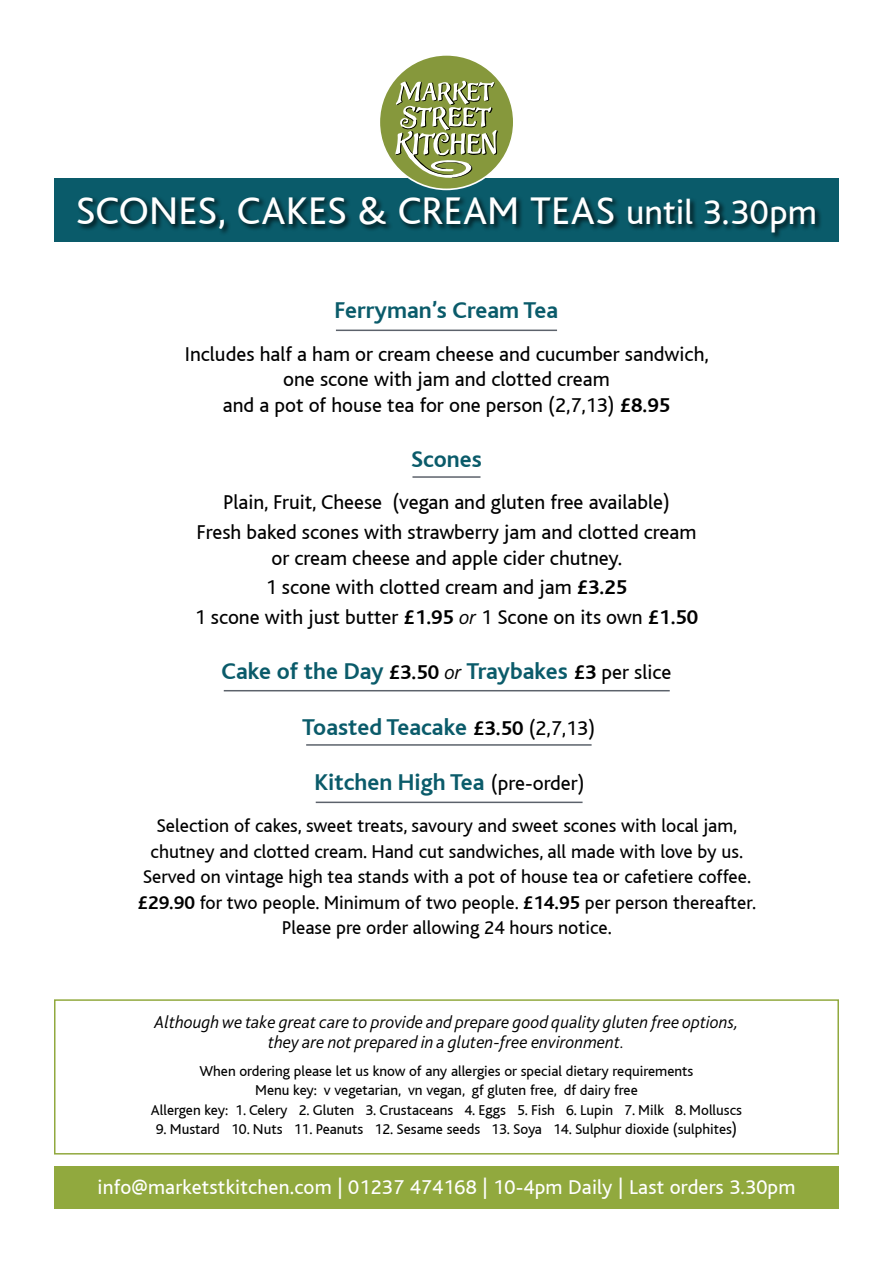
<style>
.page{position:relative;width:893px;height:1263px;background:#fff}
.page>*{position:absolute;margin:0;border:0;box-sizing:border-box;transform-origin:0 0}
.t1{font:40.5px "Bliss";color:#fff}
.t2{font:700 24px "Bliss";color:#0a5b6a}
.t3{font:21px/29.7px "Bliss";color:#000;text-align:center}
.t4{font:21px "Bliss";letter-spacing:.01em;color:#fff}
.t5{font:19.5px/25.5px "Bliss";color:#000;text-align:center}
.t6{font:italic 300 18px/19.5px "Bliss 2";color:#000;text-align:center}
.t7{font:15px/19.5px "Bliss";color:#000;text-align:center}
.s1{font-size:36px}
.s2{font-weight:700}
.s3{font-family:"Bliss 2";font-weight:300;font-style:italic}
.s4{font-size:21px;color:#000}
.s5{font-family:"Bliss 2";font-weight:300;font-style:italic;font-size:21px;color:#000}
.s6{font-weight:400;font-size:21px;color:#000}
.s7{font-size:16.5px}
</style>
<div class="page">
<div style="left:54px;top:1166px;width:785px;height:43px;background:#91a93e"></div>
<div style="left:54px;top:179px;width:785px;height:63px;background:#0a5b6a"></div>
<div style="left:77px;top:196px;width:746px;height:44px;background:#000;opacity:.75"></div>
<div style="left:379px;top:55px;width:135px;height:134px;background:#86983c;border-radius:50%"></div>
<svg style="left:395px;top:81px;width:103px;height:97px"></svg>
<hr style="left:224px;top:690px;width:446px;height:1px;background:#5c626b">
<hr style="left:336px;top:330px;width:221px;height:1px;background:#5c626b">
<hr style="left:412px;top:476px;width:68px;height:2px;background:#5c626b">
<div style="left:54px;top:999px;width:785px;height:155px;border:2px solid #91a93e"></div>
<hr style="left:306px;top:744px;width:286px;height:2px;background:#5c626b">
<hr style="left:316px;top:801px;width:267px;height:2px;background:#5c626b">
<h1 class="t1" style="left:76px;top:189px;width:743px">SCONES, CAKES &amp; CREAM TEAS <span class="s1">until 3.30pm</span></h1>
<p class="t2" style="left:335px;top:298px;width:225px">Ferryman’s Cream Tea</p>
<p class="t3" style="left:185px;top:341px;width:526px;line-height:25.5px">Includes half a ham or cream cheese and cucumber sandwich, one scone with jam and clotted cream<br>and a pot of house tea for one person (2,7,13) <span class="s2">£8.95</span></p>
<p class="t2" style="left:411px;top:446px;width:72px">Scones</p>
<p class="t3" style="left:196px;top:488px;width:501px">Plain, Fruit, Cheese (vegan and gluten free available)<br>Fresh baked scones with strawberry jam and clotted cream</p>
<p class="t3" style="left:195px;top:543px;width:505px">or cream cheese and apple cider chutney.<br>1 scone with clotted cream and jam <span class="s2">£3.25<br></span>1 scone with just butter <span class="s2">£1.95</span> <span class="s3">or</span> 1 Scone on its own <span class="s2">£1.50</span></p>
<p class="t2" style="left:222px;top:659px;width:451px">Cake of the Day <span class="s4">£3.50</span> <span class="s5">or</span> Traybakes <span class="s4">£3</span> <span class="s6">per slice</span></p>
<p class="t2" style="left:302px;top:714px;width:294px">Toasted Teacake <span class="s4">£3.50</span> <span class="s6">(2,7,13)</span></p>
<p class="t2" style="left:314px;top:769px;width:272px">Kitchen High Tea <span class="s6">(pre-order)</span></p>
<p class="t5" style="left:138px;top:814px;width:620px">Selection of cakes, sweet treats, savoury and sweet scones with local jam, chutney and clotted cream. Hand cut sandwiches, all made with love by us.<br>Served on vintage high tea stands with a pot of house tea or cafetiere coffee. <span class="s2">£29.90</span> for two people. Minimum of two people. <span class="s2">£14.95</span> per person thereafter.<br>Please pre order allowing 24 hours notice.</p>
<p class="t6" style="left:154px;top:1012px;width:585px">Although we take great care to provide and prepare good quality gluten free options, they are not prepared in a gluten-free environment.</p>
<p class="t7" style="left:151px;top:1061px;width:592px">When ordering please let us know of any allergies or special dietary requirements<br>Menu key: v vegetarian, vn vegan, gf gluten free, df dairy free<br>Allergen key: 1. Celery 2. Gluten 3. Crustaceans 4. Eggs 5. Fish 6. Lupin 7. Milk 8. Molluscs</p>
<p class="t7" style="left:156px;top:1120px;width:583px">9. Mustard 10. Nuts 11. Peanuts 12. Sesame seeds 13. Soya 14. Sulphur dioxide (sulphites<span class="s7">)</span></p>
<p class="t4" style="left:98px;top:1176px;width:699px">info@marketstkitchen.com | 01237 474168 | 10-4pm Daily | Last orders 3.30pm</p>
</div>
